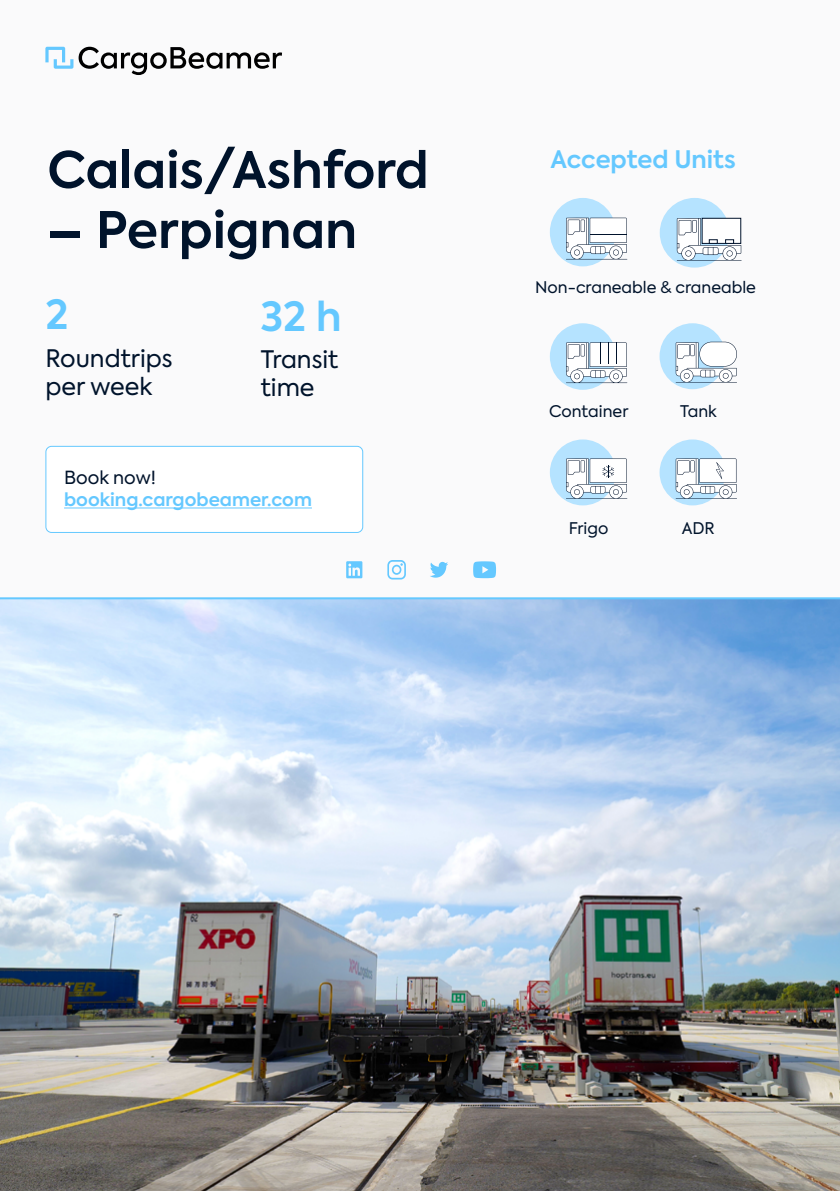
<style>
.page{position:relative;width:840px;height:1191px;background:#fff}
.page>*{position:absolute;margin:0;border:0;box-sizing:border-box;transform-origin:0 0}
.t1{font:600 50px "Axiforma";color:#00132b}
.t2{font:600 40px "Axiforma";color:#64c8ff}
.t3{font:24px/28px "Axiforma";color:#00132b}
.t4{font:600 24px "Axiforma";color:#64c8ff}
.t5{font:600 18px "Axiforma";color:#64c8ff}
.t6{font:18px "Axiforma";color:#00132b}
.t7{font:16px "Axiforma";color:#00132b}
</style>
<div class="page">
<div style="left:45px;top:446px;width:318px;height:87px;border:1px solid #64c8ff;border-radius:6px"></div>
<hr style="left:64px;top:507px;width:248px;height:1px;background:#64c8ff">
<img style="left:0;top:599px;width:839px;height:592px">
<svg style="left:79px;top:47px;width:203px;height:28px"></svg>
<svg style="left:45px;top:47px;width:28px;height:22px"></svg>
<hr style="left:0;top:597px;width:839px;height:2px;background:#64c8ff">
<svg style="left:473px;top:561px;width:23px;height:17px"></svg>
<svg style="left:387px;top:560px;width:18px;height:19px"></svg>
<svg style="left:346px;top:561px;width:16px;height:17px"></svg>
<svg style="left:430px;top:562px;width:18px;height:15px"></svg>
<div style="left:659px;top:439px;width:66px;height:66px;background:#b5e3ff;border-radius:50%"></div>
<svg style="left:675px;top:458px;width:61px;height:41px"></svg>
<div style="left:549px;top:323px;width:66px;height:67px;background:#b5e3ff;border-radius:50%"></div>
<svg style="left:566px;top:342px;width:61px;height:41px"></svg>
<div style="left:659px;top:323px;width:66px;height:66px;background:#b5e3ff;border-radius:50%"></div>
<svg style="left:675px;top:342px;width:61px;height:40px"></svg>
<div style="left:549px;top:198px;width:66px;height:68px;background:#b5e3ff;border-radius:50%"></div>
<svg style="left:566px;top:218px;width:61px;height:41px"></svg>
<hr style="left:589px;top:234px;width:37px;height:1px;background:#00122b">
<div style="left:549px;top:439px;width:66px;height:66px;background:#b5e3ff;border-radius:50%"></div>
<svg style="left:566px;top:458px;width:61px;height:41px"></svg>
<div style="left:659px;top:198px;width:70px;height:70px;background:#b5e3ff;border-radius:50%"></div>
<svg style="left:676px;top:218px;width:65px;height:42px"></svg>
<div style="left:701px;top:218px;width:39px;height:26px;background:#fff;border:1px solid #00122b"></div>
<svg style="left:708px;top:239px;width:9px;height:5px"></svg>
<svg style="left:725px;top:239px;width:8px;height:5px"></svg>
<h1 class="t1" style="left:47px;top:136px;width:382px">Calais/Ashford</h1>
<h1 class="t1" style="left:47px;top:196px;width:311px">– Perpignan</h1>
<h2 class="t2" style="left:45px;top:288px;width:24px">2</h2>
<h2 class="t2" style="left:260px;top:289px;width:82px">32 h</h2>
<h3 class="t3" style="left:45px;top:345px;width:129px">Roundtrips per week</h3>
<h3 class="t3" style="left:260px;top:346px;width:79px">Transit time</h3>
<p class="t6" style="left:64px;top:466px;width:93px">Book now!</p>
<p class="t5" style="left:64px;top:487px;width:249px">booking.cargobeamer.com</p>
<h3 class="t4" style="left:550px;top:143px;width:187px">Accepted Units</h3>
<p class="t7" style="left:535px;top:277px;width:222px">Non-craneable &amp; craneable</p>
<p class="t7" style="left:549px;top:401px;width:81px">Container</p>
<p class="t7" style="left:679px;top:401px;width:38px">Tank</p>
<p class="t7" style="left:568px;top:518px;width:41px">Frigo</p>
<p class="t7" style="left:681px;top:518px;width:35px">ADR</p>
</div>
